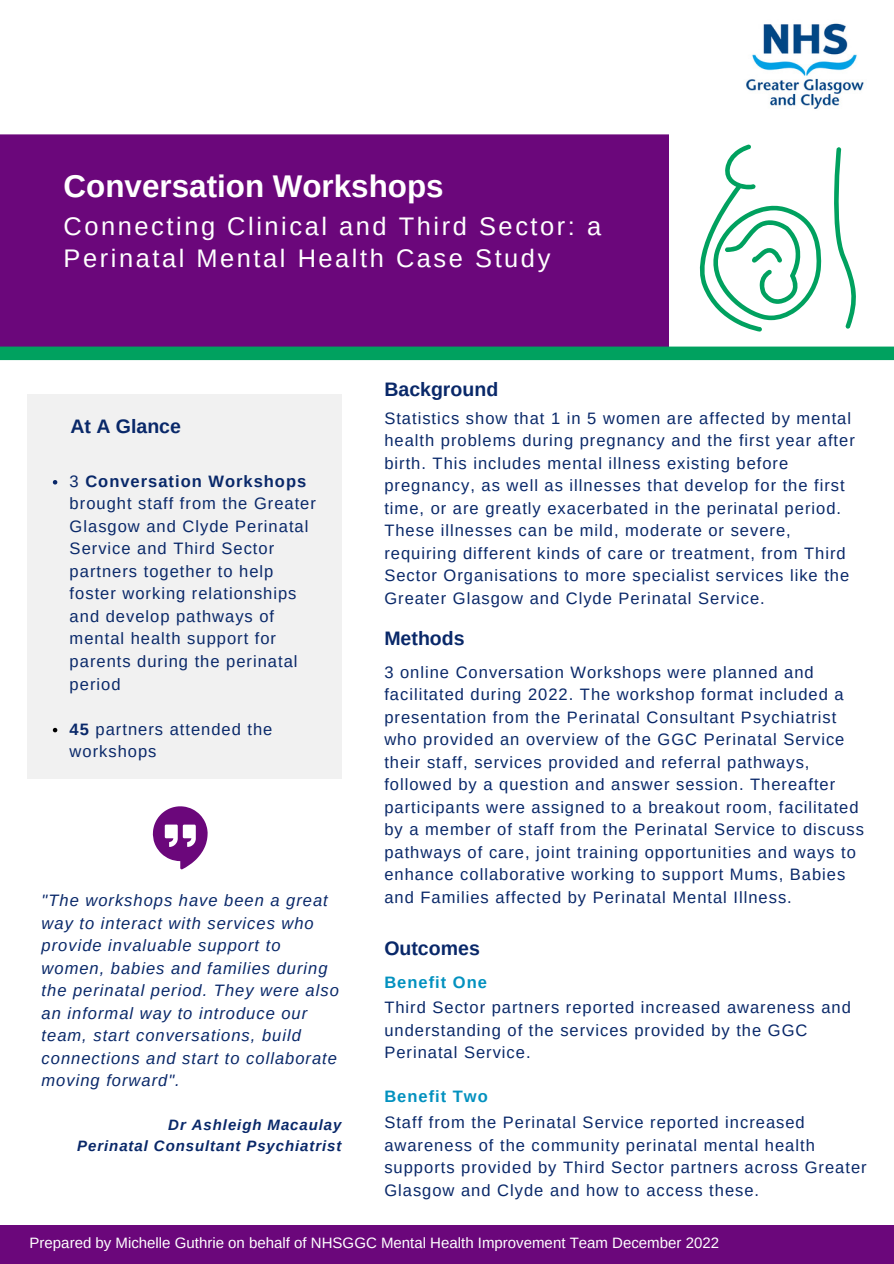
<style>
.page{position:relative;width:894px;height:1264px;background:#fff}
.page>*{position:absolute;margin:0;border:0;box-sizing:border-box;transform-origin:0 0}
.t1{font:700 31.35px "Arimo";color:#fff}
.t2{font:25.35px/32.7px "Arimo";letter-spacing:.1em;color:#fff}
.t3{font:700 19.5px "Arimo";color:#092869}
.t4{font:16.5px/22.5px "Arimo";letter-spacing:.06em;color:#092869}
.t5{font:italic 16.5px/22.5px "Arimo";letter-spacing:.06em;color:#092869}
.t6{font:700 16.5px "Arimo";letter-spacing:.06em;color:#0391bf}
.t7{font:15px "Arimo";color:#fff}
.t8{font:italic 700 15px/20.2px "Arimo";letter-spacing:.06em;color:#092869;text-align:right}
.s1{font-weight:700}
</style>
<div class="page">
<div style="left:0;top:132px;width:668px;height:221px;background:#6b077b"></div>
<div style="left:0;top:346px;width:893px;height:14px;background:#00a15f"></div>
<svg style="left:153px;top:806px;width:54px;height:63px"></svg>
<div style="left:27px;top:394px;width:314px;height:384px;background:#f1f1f1"></div>
<div style="left:0;top:1225px;width:893px;height:38px;background:#6b077b"></div>
<img style="left:746px;top:23px;width:118px;height:86px">
<div style="left:0;top:129px;width:893px;height:5px;background:#fff"></div>
<svg style="left:834px;top:147px;width:22px;height:181px"></svg>
<svg style="left:699px;top:145px;width:122px;height:186px"></svg>
<svg style="left:53px;top:480px;width:4px;height:4px"></svg>
<svg style="left:53px;top:727px;width:4px;height:5px"></svg>
<h1 class="t1" style="left:64px;top:169px;width:381px">Conversation Workshops</h1>
<h2 class="t2" style="left:64px;top:209px;width:539px">Connecting Clinical and Third Sector: a<br>Perinatal Mental Health Case Study</h2>
<p class="t3" style="left:70px;top:415px;width:112px">At A Glance</p>
<p class="t4" style="left:70px;top:470px;width:248px">3 <span class="s1">Conversation Workshops </span>brought staff from the Greater<br>Glasgow and Clyde Perinatal<br>Service and Third Sector partners together to help foster working relationships and develop pathways of mental health support for parents during the perinatal period</p>
<p class="t4" style="left:70px;top:717px;width:204px"><span class="s1">45</span> partners attended the workshops</p>
<p class="t5" style="left:42px;top:889px;width:299px">"The workshops have been a great way to interact with services who provide invaluable support to women, babies and families during the perinatal period. They were also an informal way to introduce our team, start conversations, build connections and start to collaborate moving forward".</p>
<p class="t8" style="left:77px;top:1114px;width:265px">Dr Ashleigh Macaulay<br>Perinatal Consultant Psychiatrist</p>
<p class="t3" style="left:384px;top:378px;width:115px">Background</p>
<p class="t4" style="left:384px;top:407px;width:472px">Statistics show that 1 in 5 women are affected by mental health problems during pregnancy and the first year after birth. This includes mental illness existing before pregnancy, as well as illnesses that develop for the first time, or are greatly exacerbated in the perinatal period.<br>These illnesses can be mild, moderate or severe, requiring different kinds of care or treatment, from Third Sector Organisations to more specialist services like the Greater Glasgow and Clyde Perinatal Service.</p>
<p class="t3" style="left:384px;top:627px;width:82px">Methods</p>
<p class="t4" style="left:384px;top:660px;width:481px">3 online Conversation Workshops were planned and facilitated during 2022. The workshop format included a presentation from the Perinatal Consultant Psychiatrist who provided an overview of the GGC Perinatal Service their staff, services provided and referral pathways, followed by a question and answer session. Thereafter participants were assigned to a breakout room, facilitated by a member of staff from the Perinatal Service to discuss pathways of care, joint training opportunities and ways to enhance collaborative working to support Mums, Babies and Families affected by Perinatal Mental Illness.</p>
<p class="t3" style="left:384px;top:937px;width:97px">Outcomes</p>
<p class="t6" style="left:384px;top:972px;width:104px">Benefit One</p>
<p class="t4" style="left:384px;top:996px;width:468px">Third Sector partners reported increased awareness and understanding of the services provided by the GGC<br>Perinatal Service.</p>
<p class="t6" style="left:384px;top:1087px;width:105px">Benefit Two</p>
<p class="t4" style="left:384px;top:1110px;width:483px">Staff from the Perinatal Service reported increased awareness of the community perinatal mental health supports provided by Third Sector partners across Greater Glasgow and Clyde and how to access these.</p>
<p class="t7" style="left:30px;top:1233px;width:690px">Prepared by Michelle Guthrie on behalf of NHSGGC Mental Health Improvement Team December 2022</p>
</div>
